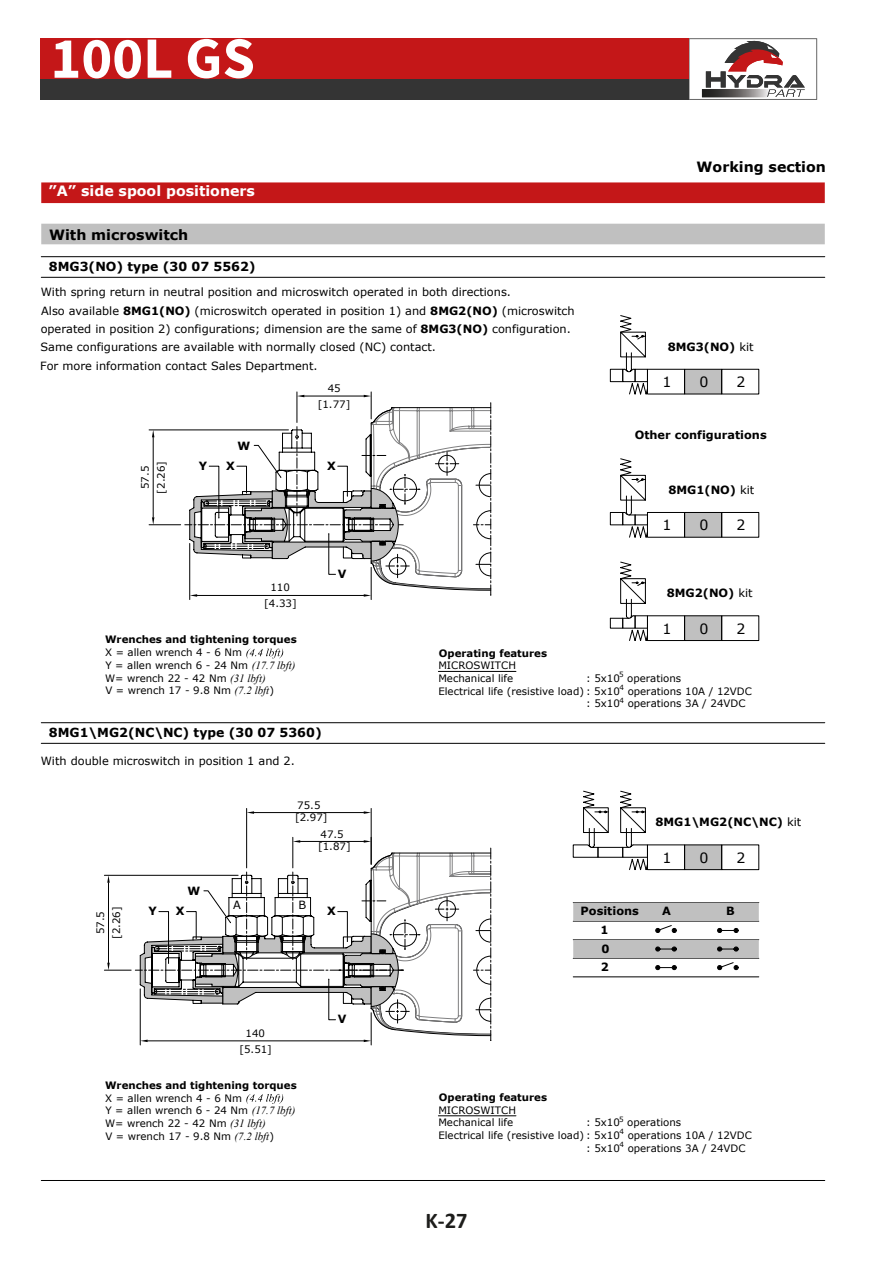
<style>
.page{position:relative;width:893px;height:1263px;background:#fff}
.page>*{position:absolute;margin:0;border:0;box-sizing:border-box;transform-origin:0 0}
.t1{font:700 58.5px "Source Sans Pro";color:#fff}
.t2{font:700 22.5px "Calibri";color:#1d1d1b}
.t3{font:700 14.25px "Verdana";color:#000}
.t4{font:700 14.25px "Verdana";color:#fff}
.t5{font:14.25px "Verdana";color:#000}
.t6{font:700 12.45px "Verdana";color:#000}
.t7{font:11.4px/18.5px "Verdana";color:#000}
.t8{font:700 11.4px/18.6px "Verdana";color:#000;text-align:justify}
.t9{font:10.2px/12.8px "Verdana";color:#000}
.t10{font:700 10.2px "Verdana";color:#000}
.s1{font-weight:700}
.s2{font-weight:400}
.s3{font-family:"Times New Roman";font-style:italic;font-size:10.95px}
</style>
<div class="page">
<div style="left:41px;top:182px;width:784px;height:21px;background:#c41718"></div>
<hr style="left:41px;top:1180px;width:784px;height:1px;background:#000">
<div style="left:41px;top:224px;width:784px;height:20px;background:#c0c0c0"></div>
<svg style="left:686px;top:371px;width:34px;height:21px"></svg>
<div style="left:721px;top:369px;width:38px;height:25px;border:1px solid #000"></div>
<div style="left:684px;top:369px;width:38px;height:25px;border:1px solid #000"></div>
<div style="left:647px;top:369px;width:38px;height:25px;border:1px solid #000"></div>
<div style="left:610px;top:369px;width:13px;height:13px;border:1px solid #000"></div>
<svg style="left:620px;top:315px;width:28px;height:80px"></svg>
<svg style="left:686px;top:514px;width:34px;height:21px"></svg>
<div style="left:721px;top:512px;width:38px;height:25px;border:1px solid #000"></div>
<div style="left:684px;top:512px;width:38px;height:25px;border:1px solid #000"></div>
<div style="left:647px;top:512px;width:38px;height:25px;border:1px solid #000"></div>
<div style="left:610px;top:512px;width:13px;height:13px;border:1px solid #000"></div>
<svg style="left:686px;top:617px;width:34px;height:22px"></svg>
<div style="left:721px;top:615px;width:38px;height:26px;border:1px solid #000"></div>
<div style="left:684px;top:615px;width:38px;height:26px;border:1px solid #000"></div>
<div style="left:647px;top:615px;width:38px;height:26px;border:1px solid #000"></div>
<svg style="left:620px;top:458px;width:28px;height:80px"></svg>
<svg style="left:610px;top:561px;width:38px;height:80px"></svg>
<svg style="left:573px;top:790px;width:186px;height:187px"></svg>
<hr style="left:438px;top:671px;width:78px;height:1px;background:#000">
<hr style="left:41px;top:743px;width:784px;height:1px;background:#000">
<hr style="left:41px;top:722px;width:784px;height:1px;background:#000">
<hr style="left:438px;top:1115px;width:78px;height:1px;background:#000">
<hr style="left:41px;top:277px;width:784px;height:1px;background:#000">
<hr style="left:41px;top:256px;width:784px;height:1px;background:#000">
<hr style="left:371px;top:1013px;width:1px;height:32px;background:#000">
<hr style="left:140px;top:989px;width:1px;height:56px;background:#000">
<svg style="left:246px;top:1094px;width:37px;height:10px"></svg>
<svg style="left:104px;top:392px;width:387px;height:650px"></svg>
<div style="left:40px;top:38px;width:649px;height:42px;background:#c41718"></div>
<div style="left:40px;top:79px;width:649px;height:21px;background:#343434"></div>
<svg style="left:689px;top:38px;width:128px;height:62px"></svg>
<h1 class="t1" style="left:50px;top:19px;width:206px">100L GS</h1>
<h3 class="t4" style="left:49px;top:182px;width:208px">”A” side spool positioners</h3>
<h3 class="t3" style="left:49px;top:225px;width:141px">With microswitch</h3>
<p class="t6" style="left:49px;top:259px;width:208px">8MG3(NO) type (30 07 5562)</p>
<p class="t7" style="left:40px;top:283px;width:536px">With spring return in neutral position and microswitch operated in both directions.<br>Also available <span class="s1">8MG1(NO)</span> (microswitch operated in position 1) and <span class="s1">8MG2(NO)</span> (microswitch operated in position 2) configurations; dimension are the same of <span class="s1">8MG3(NO)</span> configuration.<br>Same configurations are available with normally closed (NC) contact.<br>For more information contact Sales Department.</p>
<p class="t9" style="left:137px;top:494px;width:34px;line-height:16px;text-align:center;rotate:-90deg">57.5 [2.26]</p>
<p class="t8" style="left:238px;top:436px;width:14px">W</p>
<p class="t8" style="left:199px;top:457px;width:10px">Y</p>
<p class="t8" style="left:226px;top:457px;width:10px">X</p>
<p class="t9" style="left:318px;top:380px;width:34px;line-height:16px;text-align:center">45 [1.77]</p>
<p class="t8" style="left:327px;top:457px;width:10px">X</p>
<p class="t9" style="left:264px;top:579px;width:34px;line-height:16px;text-align:center">110 [4.33]</p>
<p class="t8" style="left:338px;top:565px;width:10px">V</p>
<h3 class="t3" style="left:697px;top:157px;width:131px">Working section</h3>
<p class="t8" style="left:668px;top:337px;width:87px">8MG3(NO) <span class="s2">kit</span></p>
<h3 class="t5" style="left:662px;top:373px;width:11px">1</h3>
<h3 class="t5" style="left:699px;top:373px;width:11px">0</h3>
<h3 class="t5" style="left:737px;top:373px;width:11px">2</h3>
<p class="t8" style="left:635px;top:426px;width:134px">Other configurations</p>
<p class="t8" style="left:668px;top:481px;width:87px">8MG1(NO) <span class="s2">kit</span></p>
<h3 class="t5" style="left:662px;top:516px;width:11px">1</h3>
<h3 class="t5" style="left:699px;top:516px;width:11px">0</h3>
<h3 class="t5" style="left:737px;top:516px;width:11px">2</h3>
<p class="t8" style="left:667px;top:584px;width:87px">8MG2(NO) <span class="s2">kit</span></p>
<p class="t10" style="left:105px;top:633px;width:193px">Wrenches and tightening torques</p>
<p class="t9" style="left:105px;top:646px;width:192px">X = allen wrench 4 - 6 Nm<br>Y = allen wrench 6 - 24 Nm <span class="s3">(17.7 lbft)<br></span>W= wrench 22 - 42 Nm <span class="s3">(31 lbft)<br></span>V = wrench 17 - 9.8 Nm <span class="s3">(7.2 lbft</span>)</p>
<p class="t6" style="left:49px;top:725px;width:274px">8MG1\MG2(NC\NC) type (30 07 5360)</p>
<p class="t7" style="left:41px;top:751px;width:256px">With double microswitch in position 1 and 2.</p>
<p class="t9" style="left:295px;top:799px;width:34px">75.5 [2.97]</p>
<p class="t9" style="left:93px;top:939px;width:34px;line-height:16px;text-align:center;rotate:-90deg">57.5 [2.26]</p>
<p class="t8" style="left:187px;top:882px;width:14px">W</p>
<p class="t9" style="left:318px;top:828px;width:34px">47.5 [1.87]</p>
<p class="t7" style="left:233px;top:896px;width:9px">A</p>
<p class="t7" style="left:298px;top:896px;width:9px">B</p>
<p class="t8" style="left:149px;top:902px;width:10px">Y</p>
<p class="t8" style="left:176px;top:902px;width:10px">X</p>
<p class="t8" style="left:327px;top:902px;width:10px">X</p>
<p class="t9" style="left:239px;top:1025px;width:34px;line-height:16px;text-align:center">140 [5.51]</p>
<p class="t8" style="left:338px;top:1010px;width:10px">V</p>
<p class="t10" style="left:105px;top:1078px;width:193px">Wrenches and tightening torques</p>
<p class="t9" style="left:105px;top:1092px;width:192px">X = allen wrench 4 - 6 Nm<br>Y = allen wrench 6 - 24 Nm <span class="s3">(17.7 lbft)<br></span>W= wrench 22 - 42 Nm <span class="s3">(31 lbft)<br></span>V = wrench 17 - 9.8 Nm <span class="s3">(7.2 lbft</span>)</p>
<h3 class="t5" style="left:662px;top:619px;width:11px">1</h3>
<h3 class="t5" style="left:699px;top:619px;width:11px">0</h3>
<h3 class="t5" style="left:737px;top:619px;width:11px">2</h3>
<p class="t10" style="left:439px;top:646px;width:110px">Operating features</p>
<p class="t9" style="left:438px;top:659px;width:79px">MICROSWITCH<br>Mechanical life</p>
<p class="t9" style="left:586px;top:672px;width:97px">: 5x10<sup>5</sup> operations</p>
<p class="t9" style="left:438px;top:685px;width:315px">Electrical life (resistive load) : 5x10<sup>4</sup> operations 10A / 12VDC</p>
<p class="t9" style="left:586px;top:697px;width:161px">: 5x10<sup>4</sup> operations 3A / 24VDC</p>
<p class="t8" style="left:655px;top:813px;width:147px">8MG1\MG2(NC\NC) <span class="s2">kit</span></p>
<h3 class="t5" style="left:662px;top:849px;width:11px">1</h3>
<h3 class="t5" style="left:699px;top:849px;width:11px">0</h3>
<h3 class="t5" style="left:737px;top:849px;width:11px">2</h3>
<p class="t8" style="left:581px;top:902px;width:60px">Positions</p>
<p class="t8" style="left:662px;top:902px;width:10px">A</p>
<p class="t8" style="left:726px;top:902px;width:10px">B</p>
<p class="t8" style="left:600px;top:921px;width:10px">1<br>0<br>2</p>
<p class="t10" style="left:439px;top:1091px;width:110px">Operating features</p>
<p class="t9" style="left:438px;top:1104px;width:79px">MICROSWITCH<br>Mechanical life</p>
<p class="t9" style="left:586px;top:1116px;width:97px">: 5x10<sup>5</sup> operations</p>
<p class="t9" style="left:438px;top:1129px;width:315px">Electrical life (resistive load) : 5x10<sup>4</sup> operations 10A / 12VDC</p>
<p class="t9" style="left:586px;top:1142px;width:161px">: 5x10<sup>4</sup> operations 3A / 24VDC</p>
<h2 class="t2" style="left:425px;top:1205px;width:44px">K-27</h2>
</div>
